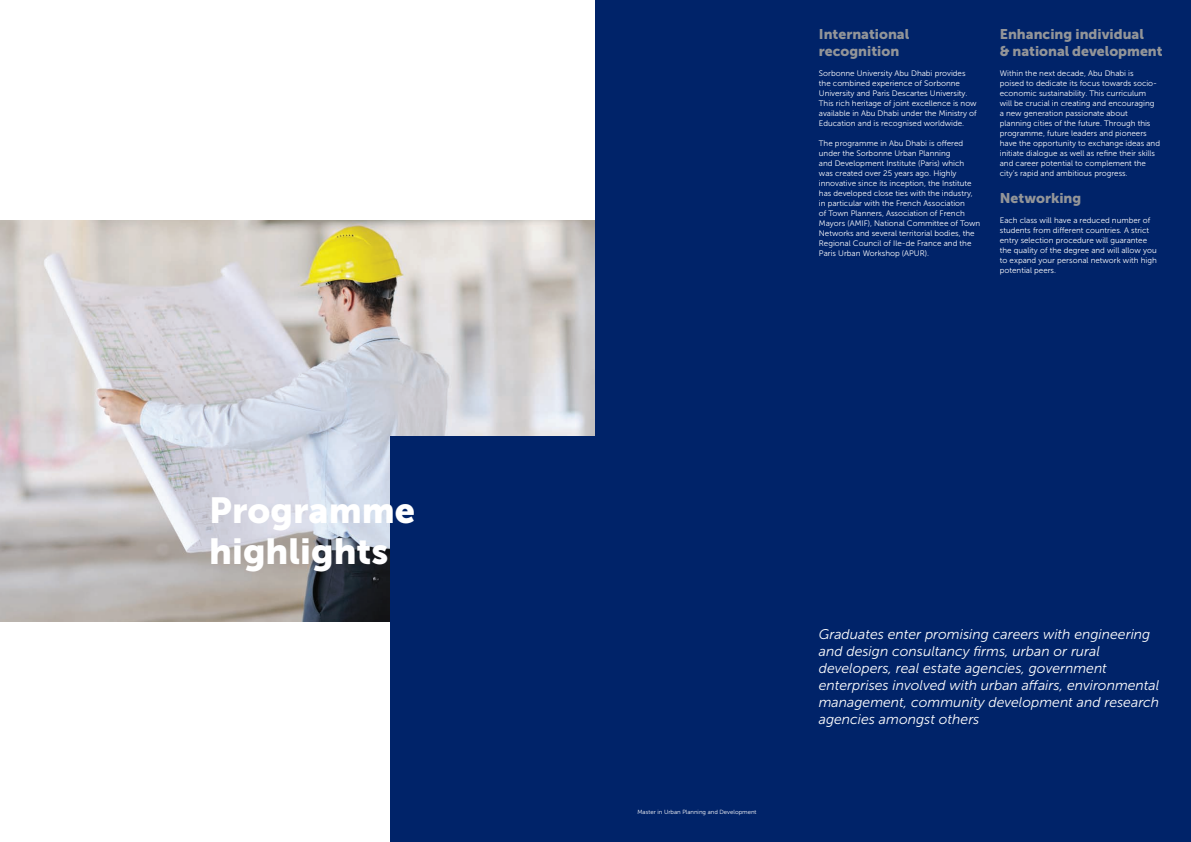
<style>
.page{position:relative;width:1191px;height:842px;background:#fff}
.page>*{position:absolute;margin:0;border:0;box-sizing:border-box;transform-origin:0 0}
.t1{font:36px "Museo Sans 900";color:#fff}
.t2{font:italic 14px/17px "Museo Sans 300";color:#fff}
.t3{font:14px "Museo Sans 900";color:#939598}
.t4{font:8px/10px "Museo Sans 300";color:#fff}
.t5{font:6px "Museo Sans 300";color:#fff}
</style>
<div class="page">
<img style="left:0;top:221px;width:595px;height:400px">
<div style="left:595px;top:0;width:596px;height:842px;background:#002369"></div>
<div style="left:389px;top:436px;width:206px;height:406px;background:#002369"></div>
<p class="t1" style="left:209px;top:490px;width:207px">Programme</p>
<p class="t1" style="left:209px;top:531px;width:181px">highlights</p>
<p class="t3" style="left:819px;top:26px;width:92px">International</p>
<p class="t3" style="left:819px;top:43px;width:82px">recognition</p>
<p class="t4" style="left:819px;top:68px;width:159px">Sorbonne University Abu Dhabi provides the combined experience of Sorbonne University and Paris Descartes University.<br>This rich heritage of joint excellence is now available in Abu Dhabi under the Ministry of Education and is recognised worldwide.</p>
<p class="t4" style="left:819px;top:138px;width:163px">The programme in Abu Dhabi is offered under the Sorbonne Urban Planning<br>and Development Institute (Paris) which<br>was created over 25 years ago. Highly innovative since its inception, the Institute has developed close ties with the industry, in particular with the French Association<br>of Town Planners, Association of French Mayors (AMIF), National Committee of Town Networks and several territorial bodies, the Regional Council of Ile-de France and the Paris Urban Workshop (APUR).</p>
<p class="t3" style="left:999px;top:26px;width:146px">Enhancing individual</p>
<p class="t3" style="left:999px;top:43px;width:164px">&amp; national development</p>
<p class="t4" style="left:999px;top:68px;width:162px">Within the next decade, Abu Dhabi is<br>poised to dedicate its focus towards socio&shy;economic sustainability. This curriculum will be crucial in creating and encouraging a new generation passionate about planning cities of the future. Through this programme, future leaders and pioneers have the opportunity to exchange ideas and initiate dialogue as well as refine their skills and career potential to complement the city’s rapid and ambitious progress.</p>
<p class="t3" style="left:999px;top:190px;width:83px">Networking</p>
<p class="t4" style="left:999px;top:215px;width:158px">Each class will have a reduced number of students from different countries. A strict entry selection procedure will guarantee the quality of the degree and will allow you to expand your personal network with high potential peers.</p>
<p class="t5" style="left:637px;top:808px;width:121px">Master in Urban Planning and Development</p>
<p class="t2" style="left:818px;top:626px;width:342px">Graduates enter promising careers with engineering and design consultancy firms, urban or rural developers, real estate agencies, government enterprises involved with urban affairs, environmental management, community development and research agencies amongst others</p>
</div>
